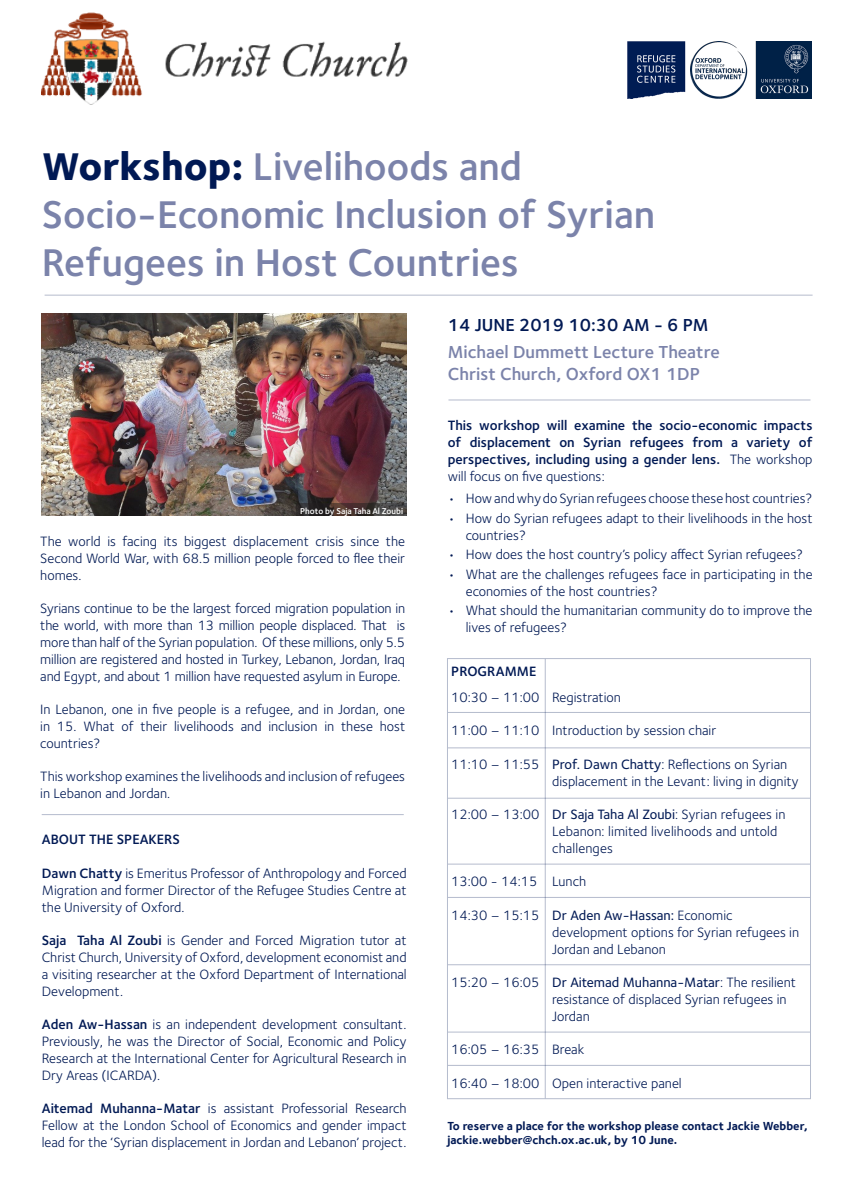
<style>
.page{position:relative;width:854px;height:1202px;background:#fff}
.page>*{position:absolute;margin:0;border:0;box-sizing:border-box;transform-origin:0 0}
.t1{font:600 40px/48px "Foundry Sterling";color:#7b83aa}
.t2{font:600 18px "Foundry Sterling";color:#7b83aa}
.t3{font:600 18px "Foundry Sterling";color:#001954}
.t4{font:14px/16.8px "Foundry Sterling";color:#001954}
.t5{font:600 14px/16.8px "Foundry Sterling";color:#001954;text-align:justify}
.t6{font:700 12px/14.4px "Foundry Sterling";color:#001954}
.t7{font:600 8.7px "Foundry Sterling";color:#fff}
.s1{font-weight:800;color:#001954}
.s2{font-weight:600}
.s3{font-weight:400}
.s4{font-weight:500}
</style>
<div class="page">
<hr style="left:448px;top:712px;width:361px;height:1px;background:#001954">
<hr style="left:544px;top:659px;width:1px;height:439px;background:#001954">
<hr style="left:448px;top:747px;width:361px;height:1px;background:#001954">
<hr style="left:448px;top:798px;width:361px;height:1px;background:#001954">
<hr style="left:448px;top:864px;width:361px;height:1px;background:#001954">
<hr style="left:448px;top:897px;width:361px;height:1px;background:#001954">
<hr style="left:448px;top:964px;width:361px;height:1px;background:#001954">
<hr style="left:448px;top:1031px;width:361px;height:1px;background:#001954">
<hr style="left:448px;top:1065px;width:361px;height:1px;background:#001954">
<hr style="left:447px;top:1098px;width:362px;height:1px;background:#001954">
<hr style="left:809px;top:658px;width:1px;height:441px;background:#001954">
<hr style="left:447px;top:658px;width:1px;height:440px;background:#001954">
<hr style="left:448px;top:658px;width:361px;height:1px;background:#001954">
<img style="left:42px;top:314px;width:364px;height:202px">
<svg style="left:296px;top:504px;width:110px;height:12px"></svg>
<hr style="left:42px;top:814px;width:361px;height:1px;background:#001954">
<hr style="left:448px;top:399px;width:362px;height:1px;background:#001954">
<hr style="left:45px;top:295px;width:767px;height:1px;background:#001954">
<img style="left:42px;top:12px;width:365px;height:93px">
<img style="left:690px;top:42px;width:121px;height:56px">
<img style="left:627px;top:42px;width:57px;height:56px">
<p class="t1" style="left:42px;top:144px;width:481px"><span class="s1">Workshop:</span> Livelihoods and</p>
<p class="t1" style="left:42px;top:192px;width:614px">Socio-Economic Inclusion of Syrian<br>Refugees in Host Countries</p>
<p class="t7" style="left:300px;top:505px;width:104px">Photo by Saja Taha Al Zoubi</p>
<p class="t4" style="left:40px;top:533px;width:366px;text-align:justify">The world is facing its biggest displacement crisis since the Second World War, with 68.5 million people forced to flee their homes.</p>
<p class="t4" style="left:40px;top:600px;width:366px;text-align:justify">Syrians continue to be the largest forced migration population in the world, with more than 13 million people displaced. That is more than half of the Syrian population. Of these millions, only 5.5 million are registered and hosted in Turkey, Lebanon, Jordan, Iraq and Egypt, and about 1 million have requested asylum in Europe.</p>
<p class="t4" style="left:40px;top:701px;width:366px;text-align:justify">In Lebanon, one in five people is a refugee, and in Jordan, one in 15. What of their livelihoods and inclusion in these host countries?</p>
<p class="t4" style="left:40px;top:768px;width:366px">This workshop examines the livelihoods and inclusion of refugees in Lebanon and Jordan.</p>
<p class="t5" style="left:42px;top:832px;width:139px">ABOUT THE SPEAKERS</p>
<p class="t4" style="left:42px;top:865px;width:366px;text-align:justify"><span class="s2">Dawn Chatty</span> is Emeritus Professor of Anthropology and Forced Migration and former Director of the Refugee Studies Centre at the University of Oxford.</p>
<p class="t4" style="left:42px;top:932px;width:366px;text-align:justify"><span class="s2">Saja Taha Al Zoubi</span> is Gender and Forced Migration tutor at Christ Church, University of Oxford, development economist and a visiting researcher at the Oxford Department of International Development.</p>
<p class="t4" style="left:42px;top:1016px;width:366px;text-align:justify"><span class="s2">Aden Aw-Hassan</span> is an independent development consultant.<br>Previously, he was the Director of Social, Economic and Policy Research at the International Center for Agricultural Research in Dry Areas (ICARDA).</p>
<p class="t4" style="left:42px;top:1100px;width:366px;text-align:justify"><span class="s2">Aitemad Muhanna-Matar</span> is assistant Professorial Research Fellow at the London School of Economics and gender impact lead for the ‘Syrian displacement in Jordan and Lebanon’ project.</p>
<p class="t3" style="left:448px;top:314px;width:262px">14 JUNE 2019 10:30 AM - 6 PM</p>
<p class="t2" style="left:448px;top:342px;width:273px">Michael Dummett Lecture Theatre</p>
<p class="t2" style="left:448px;top:363px;width:253px">Christ Church, Oxford OX1 1DP</p>
<p class="t5" style="left:447px;top:418px;width:366px">This workshop will examine the socio-economic impacts of displacement on Syrian refugees from a variety of perspectives, including using a gender lens. <span class="s3">The workshop will focus on five questions:</span></p>
<p class="t4" style="left:447px;top:490px;width:366px">• How and why do Syrian refugees choose these host countries?</p>
<p class="t4" style="left:465px;top:510px;width:348px;text-indent:-18px">• How do Syrian refugees adapt to their livelihoods in the host countries?</p>
<p class="t4" style="left:447px;top:546px;width:357px">• How does the host country’s policy affect Syrian refugees?</p>
<p class="t4" style="left:465px;top:566px;width:348px;text-indent:-18px">• What are the challenges refugees face in participating in the economies of the host countries?</p>
<p class="t4" style="left:465px;top:602px;width:348px;text-indent:-18px">• What should the humanitarian community do to improve the lives of refugees?</p>
<p class="t5" style="left:451px;top:663px;width:86px">PROGRAMME</p>
<p class="t4" style="left:451px;top:688px;width:90px">10:30 – 11:00</p>
<p class="t4" style="left:451px;top:722px;width:90px">11:00 – 11:10</p>
<p class="t4" style="left:451px;top:756px;width:90px">11:10 – 11:55</p>
<p class="t4" style="left:451px;top:806px;width:90px">12:00 – 13:00</p>
<p class="t4" style="left:451px;top:873px;width:88px">13:00 - 14:15</p>
<p class="t4" style="left:451px;top:907px;width:90px">14:30 – 15:15</p>
<p class="t4" style="left:451px;top:974px;width:90px">15:20 – 16:05</p>
<p class="t4" style="left:451px;top:1041px;width:90px">16:05 – 16:35</p>
<p class="t4" style="left:451px;top:1075px;width:90px">16:40 – 18:00</p>
<p class="t4" style="left:552px;top:688px;width:70px">Registration</p>
<p class="t4" style="left:552px;top:722px;width:165px">Introduction by session chair</p>
<p class="t4" style="left:552px;top:756px;width:248px"><span class="s4">Prof. Dawn Chatty</span>: Reflections on Syrian displacement in the Levant: living in dignity</p>
<p class="t4" style="left:552px;top:806px;width:235px"><span class="s4">Dr Saja Taha Al Zoubi</span>: Syrian refugees in<br>Lebanon: limited livelihoods and untold challenges</p>
<p class="t4" style="left:552px;top:873px;width:36px">Lunch</p>
<p class="t4" style="left:552px;top:907px;width:248px"><span class="s4">Dr Aden Aw-Hassan:</span> Economic development options for Syrian refugees in<br>Jordan and Lebanon</p>
<p class="t4" style="left:552px;top:974px;width:245px"><span class="s4">Dr Aitemad Muhanna-Matar</span>: The resilient resistance of displaced Syrian refugees in<br>Jordan</p>
<p class="t4" style="left:552px;top:1041px;width:34px">Break</p>
<p class="t4" style="left:552px;top:1075px;width:131px">Open interactive panel</p>
<p class="t6" style="left:447px;top:1118px;width:361px">To reserve a place for the workshop please contact Jackie Webber, jackie.webber@chch.ox.ac.uk, by 10 June.</p>
</div>
